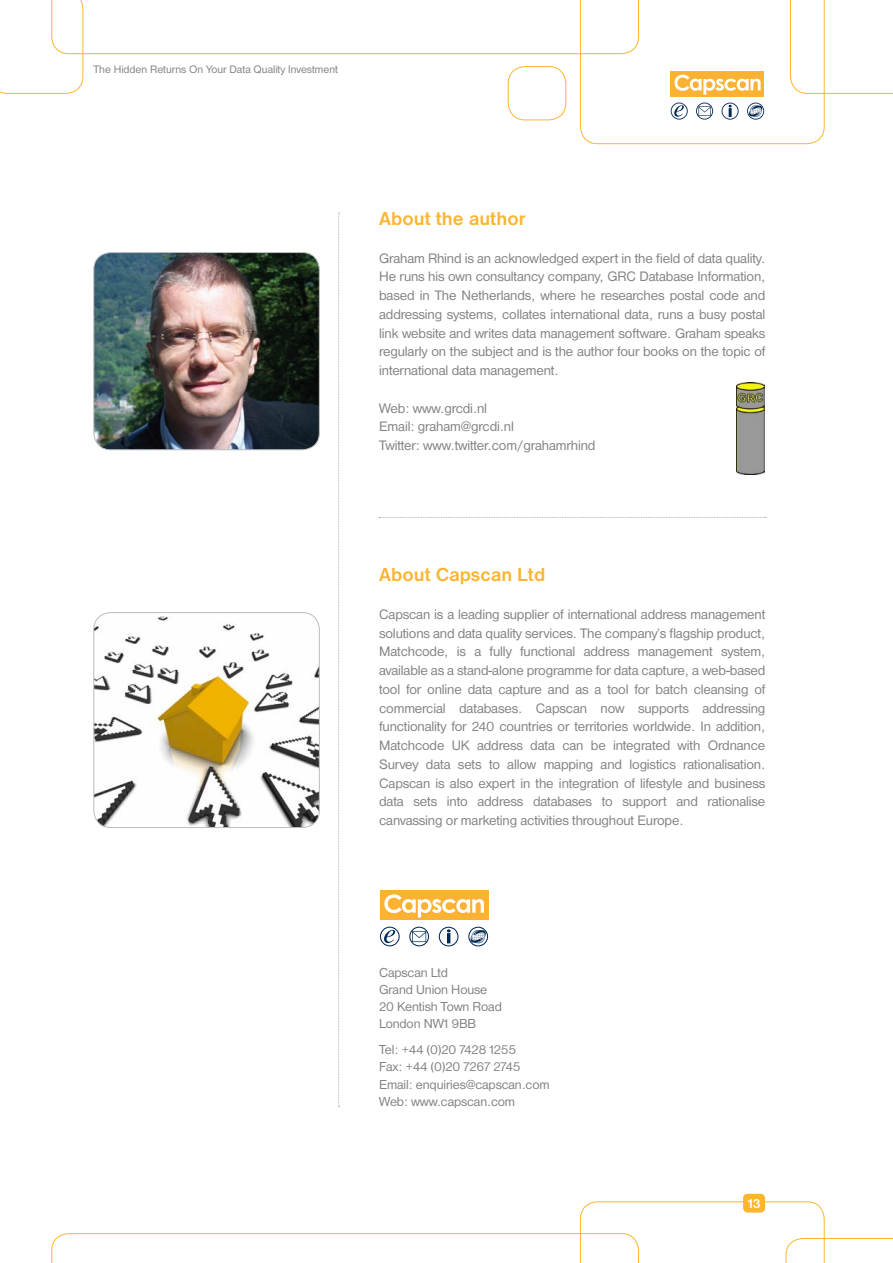
<style>
.page{position:relative;width:893px;height:1263px;background:#fff}
.page>*{position:absolute;margin:0;border:0;box-sizing:border-box;transform-origin:0 0}
.Body_Copy{font:700 19.5px "Nimbus San D";color:#fcb531}
.Body_Copy-2{font:14.25px/18.8px "Nimbus San D";letter-spacing:-.01em;color:#808285;text-align:justify}
.Body_Copy-3{font:13.5px "Nimbus San D";letter-spacing:-.01em;color:#808285}
.Body_Copy-4{font:700 13.5px "Nimbus San D";color:#fff}
.t1{font:11.25px "Nimbus San D";color:#808285}
</style>
<div class="page">
<svg style="left:52px;top:1201px;width:841px;height:62px"></svg>
<div style="left:743px;top:1194px;width:22px;height:18px;background:#fcb531;border-radius:5px"></div>
<div style="left:380px;top:890px;width:108px;height:30px;background:#fbb131"></div>
<svg style="left:380px;top:927px;width:20px;height:19px"></svg>
<svg style="left:409px;top:927px;width:20px;height:19px"></svg>
<svg style="left:468px;top:927px;width:20px;height:19px"></svg>
<svg style="left:439px;top:927px;width:19px;height:19px"></svg>
<svg style="left:384px;top:894px;width:100px;height:23px"></svg>
<svg style="left:379px;top:517px;width:387px;height:1px"></svg>
<img style="left:94px;top:613px;width:225px;height:214px">
<div style="left:94px;top:612px;width:226px;height:216px;border:1px solid #bcbdc0;border-radius:17px"></div>
<img style="left:94px;top:253px;width:225px;height:197px">
<div style="left:94px;top:252px;width:226px;height:198px;border:1px solid #bcbdc0;border-radius:17px"></div>
<svg style="left:338px;top:213px;width:2px;height:894px"></svg>
<img style="left:736px;top:382px;width:28px;height:92px">
<svg style="left:0;top:0;width:893px;height:144px"></svg>
<p class="t1" style="left:94px;top:63px;width:246px">The Hidden Returns On Your Data Quality Investment</p>
<p class="Body_Copy" style="left:379px;top:208px;width:148px">About the author</p>
<p class="Body_Copy-2" style="left:379px;top:248px;width:388px">Graham Rhind is an acknowledged expert in the field of data quality.<br>He runs his own consultancy company, GRC Database Information, based in The Netherlands, where he researches postal code and addressing systems, collates international data, runs a busy postal link website and writes data management software. Graham speaks regularly on the subject and is the author four books on the topic of international data management.</p>
<p class="Body_Copy-2" style="left:379px;top:398px;width:109px">Web: www.grcdi.nl</p>
<p class="Body_Copy-2" style="left:379px;top:417px;width:136px">Email: graham@grcdi.nl</p>
<p class="Body_Copy-2" style="left:379px;top:436px;width:218px">Twitter: www.twitter.com/grahamrhind</p>
<p class="Body_Copy" style="left:379px;top:564px;width:168px">About Capscan Ltd</p>
<p class="Body_Copy-2" style="left:379px;top:604px;width:388px">Capscan is a leading supplier of international address management solutions and data quality services. The company’s flagship product, Matchcode, is a fully functional address management system, available as a stand-alone programme for data capture, a web-based tool for online data capture and as a tool for batch cleansing of commercial databases. Capscan now supports addressing functionality for 240 countries or territories worldwide. In addition, Matchcode UK address data can be integrated with Ordnance Survey data sets to allow mapping and logistics rationalisation.<br>Capscan is also expert in the integration of lifestyle and business data sets into address databases to support and rationalise canvassing or marketing activities throughout Europe.</p>
<p class="Body_Copy-3" style="left:379px;top:964px;width:70px">Capscan Ltd</p>
<p class="Body_Copy-3" style="left:379px;top:982px;width:110px">Grand Union House</p>
<p class="Body_Copy-3" style="left:379px;top:999px;width:124px">20 Kentish Town Road</p>
<p class="Body_Copy-3" style="left:379px;top:1016px;width:98px">London NW1 9BB</p>
<p class="Body_Copy-3" style="left:379px;top:1042px;width:139px">Tel: +44 (0)20 7428 1255</p>
<p class="Body_Copy-3" style="left:379px;top:1059px;width:143px">Fax: +44 (0)20 7267 2745</p>
<p class="Body_Copy-3" style="left:379px;top:1076px;width:172px">Email: enquiries@capscan.com</p>
<p class="Body_Copy-3" style="left:379px;top:1094px;width:137px">Web: www.capscan.com</p>
<p class="Body_Copy-4" style="left:753px;top:1196px;width:9px">3</p>
<p class="Body_Copy-4" style="left:747px;top:1196px;width:15px">15</p>
</div>
